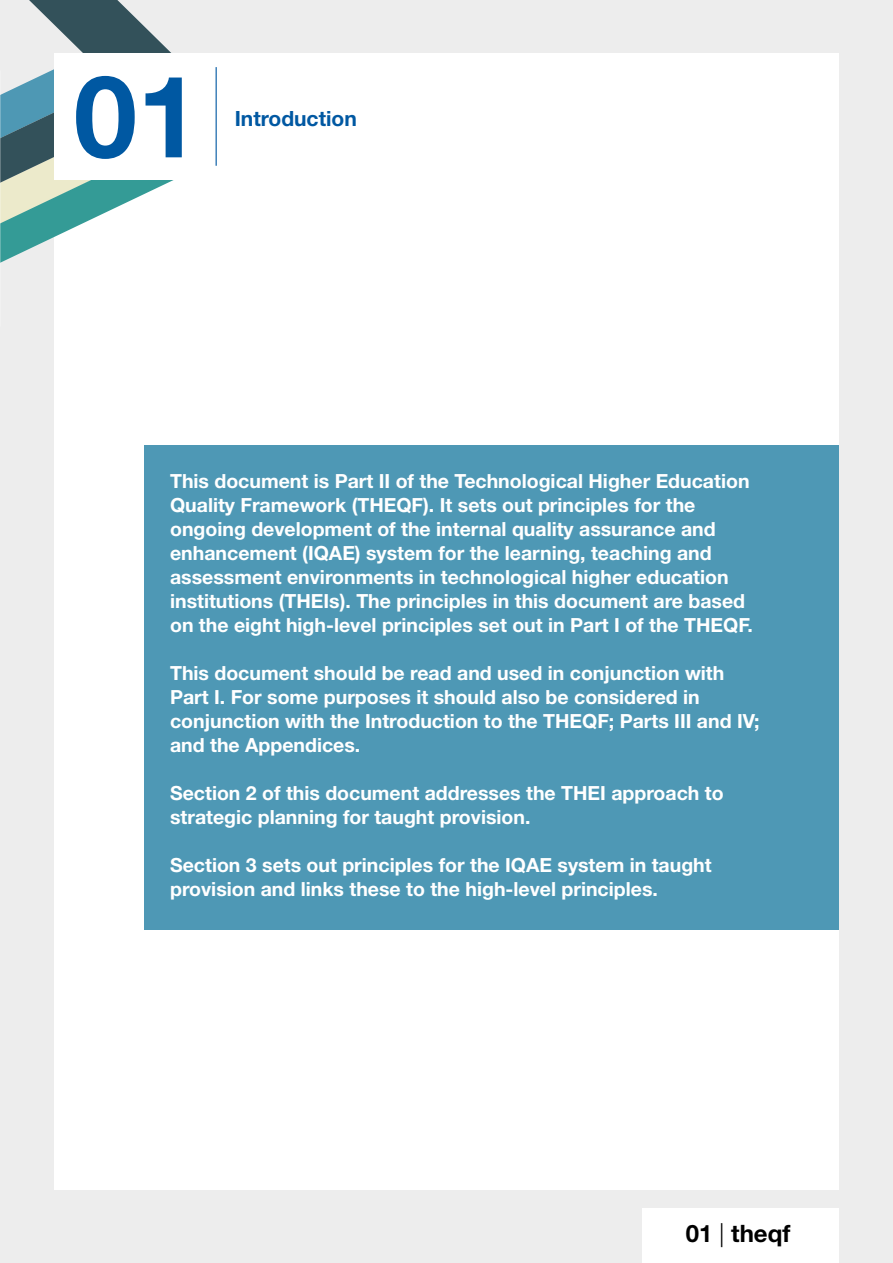
<style>
.page{position:relative;width:893px;height:1263px;background:#ededed}
.page>*{position:absolute;margin:0;border:0;box-sizing:border-box;transform-origin:0 0}
.t1{font:700 114px "Helvetica Neue LT Std";color:#0058a2}
.t2{font:700 24px "Helvetica Neue LT Std";color:#000}
.t3{font:700 21px "Helvetica Neue LT Std";color:#0058a2}
.t4{font:700 19.5px/24px "Helvetica Neue LT Std";color:#fff}
.s1{font-weight:300}
</style>
<div class="page">
<div style="left:54px;top:53px;width:785px;height:1137px;background:#fff"></div>
<div style="left:643px;top:1208px;width:196px;height:55px;background:#fff"></div>
<svg style="left:0;top:0;width:174px;height:263px"></svg>
<div style="left:54px;top:53px;width:785px;height:126px;background:#fff"></div>
<div style="left:145px;top:446px;width:694px;height:484px;background:#4e98b5"></div>
<hr style="left:216px;top:67px;width:1px;height:99px;background:#0058a2">
<h1 class="t1" style="left:74px;top:46px;width:128px">01</h1>
<p class="t3" style="left:235px;top:106px;width:124px">Introduction</p>
<p class="t4" style="left:170px;top:468px;width:584px">This document is Part II of the Technological Higher Education Quality Framework (THEQF). It sets out principles for the ongoing development of the internal quality assurance and enhancement (IQAE) system for the learning, teaching and assessment environments in technological higher education institutions (THEIs). The principles in this document are based on the eight high-level principles set out in Part I of the THEQF.</p>
<p class="t4" style="left:170px;top:660px;width:591px">This document should be read and used in conjunction with Part I. For some purposes it should also be considered in conjunction with the Introduction to the THEQF; Parts III and IV; and the Appendices.</p>
<p class="t4" style="left:170px;top:780px;width:555px">Section 2 of this document addresses the THEI approach to strategic planning for taught provision.</p>
<p class="t4" style="left:170px;top:852px;width:543px">Section 3 sets out principles for the IQAE system in taught provision and links these to the high-level principles.</p>
<p class="t2" style="left:686px;top:1219px;width:106px">01 <span class="s1">|</span> theqf</p>
</div>
